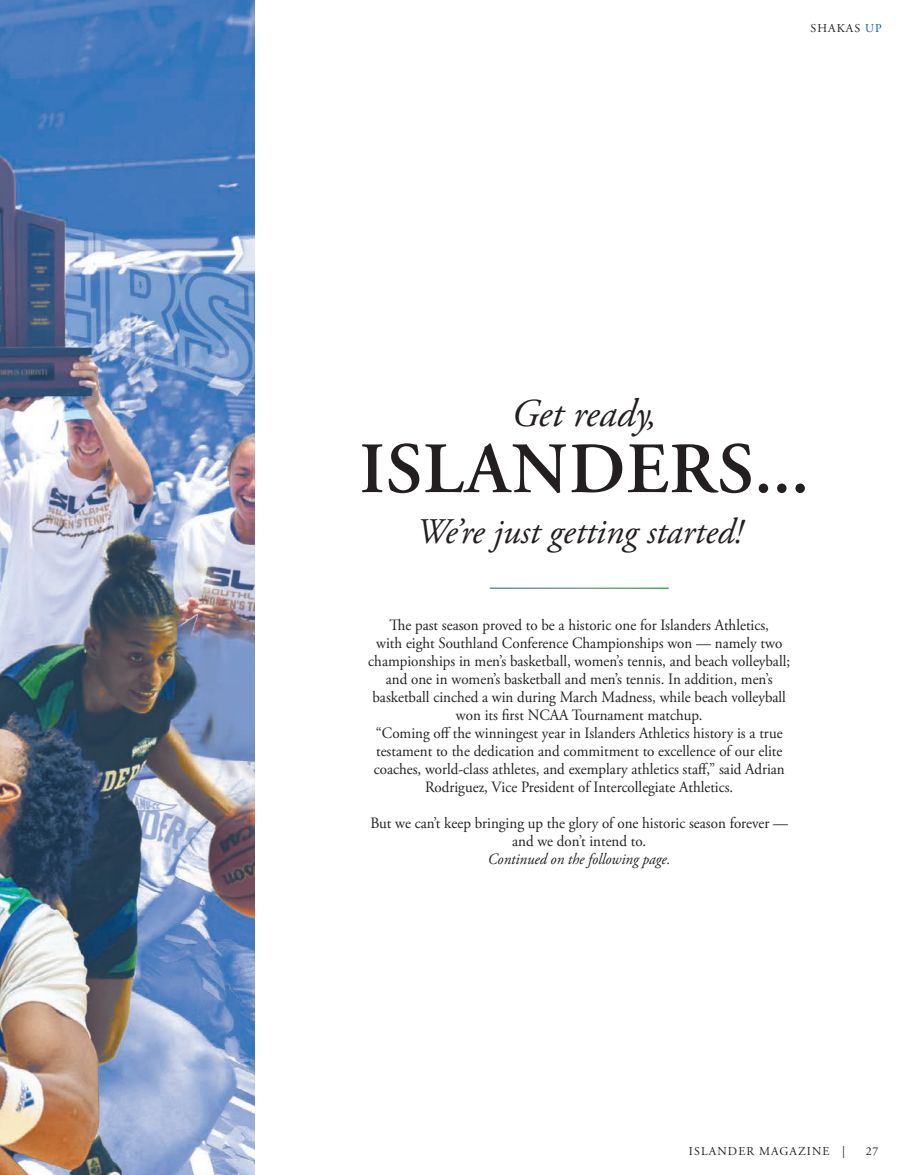
<style>
.page{position:relative;width:905px;height:1175px;background:#fff}
.page>*{position:absolute;margin:0;border:0;box-sizing:border-box;transform-origin:0 0}
.t1{font:600 72px "Adobe Garamond Pro";letter-spacing:.015em;color:#231f20}
.t2{font:italic 39.3px "Adobe Garamond Pro";color:#231f20}
.t3{font:italic 36px "Adobe Garamond Pro";color:#231f20}
._2023_Paragraph_Style{font:15.75px/18px "Adobe Garamond Pro";color:#231f20;text-align:center;scale:.95 1}
.t4{font:12px "Adobe Garamond Pro";letter-spacing:.09em;color:#231f20}
.s1{color:#005fb9}
.s2{font-style:italic}
</style>
<div class="page">
<img style="left:0;top:0;width:254px;height:1174px">
<p class="t4" style="left:810px;top:21px;width:73px">SHAKAS <span class="s1">UP</span></p>
<p class="t2" style="left:511px;top:390px;width:147px">Get ready,</p>
<p class="t1" style="left:359px;top:428px;width:451px">ISLANDERS...</p>
<p class="t3" style="left:416px;top:510px;width:327px">We’re just getting started!</p>
<p class="_2023_Paragraph_Style" style="left:368px;top:617px;width:445px">The past season proved to be a historic one for Islanders Athletics,<br>with eight Southland Conference Championships won — namely two championships in men’s basketball, women’s tennis, and beach volleyball; and one in women’s basketball and men’s tennis. In addition, men’s basketball cinched a win during March Madness, while beach volleyball won its first NCAA Tournament matchup.</p>
<p class="_2023_Paragraph_Style" style="left:374px;top:725px;width:434px">“Coming off the winningest year in Islanders Athletics history is a true testament to the dedication and commitment to excellence of our elite coaches, world-class athletes, and exemplary athletics staff,” said Adrian Rodriguez, Vice President of Intercollegiate Athletics.</p>
<p class="_2023_Paragraph_Style" style="left:370px;top:815px;width:441px">But we can’t keep bringing up the glory of one historic season forever — and we don’t intend to.<br><span class="s2">Continued on the following page.</span></p>
<p class="t4" style="left:689px;top:1144px;width:158px">ISLANDER MAGAZINE |</p>
<p class="t4" style="left:866px;top:1144px;width:14px">27</p>
</div>
